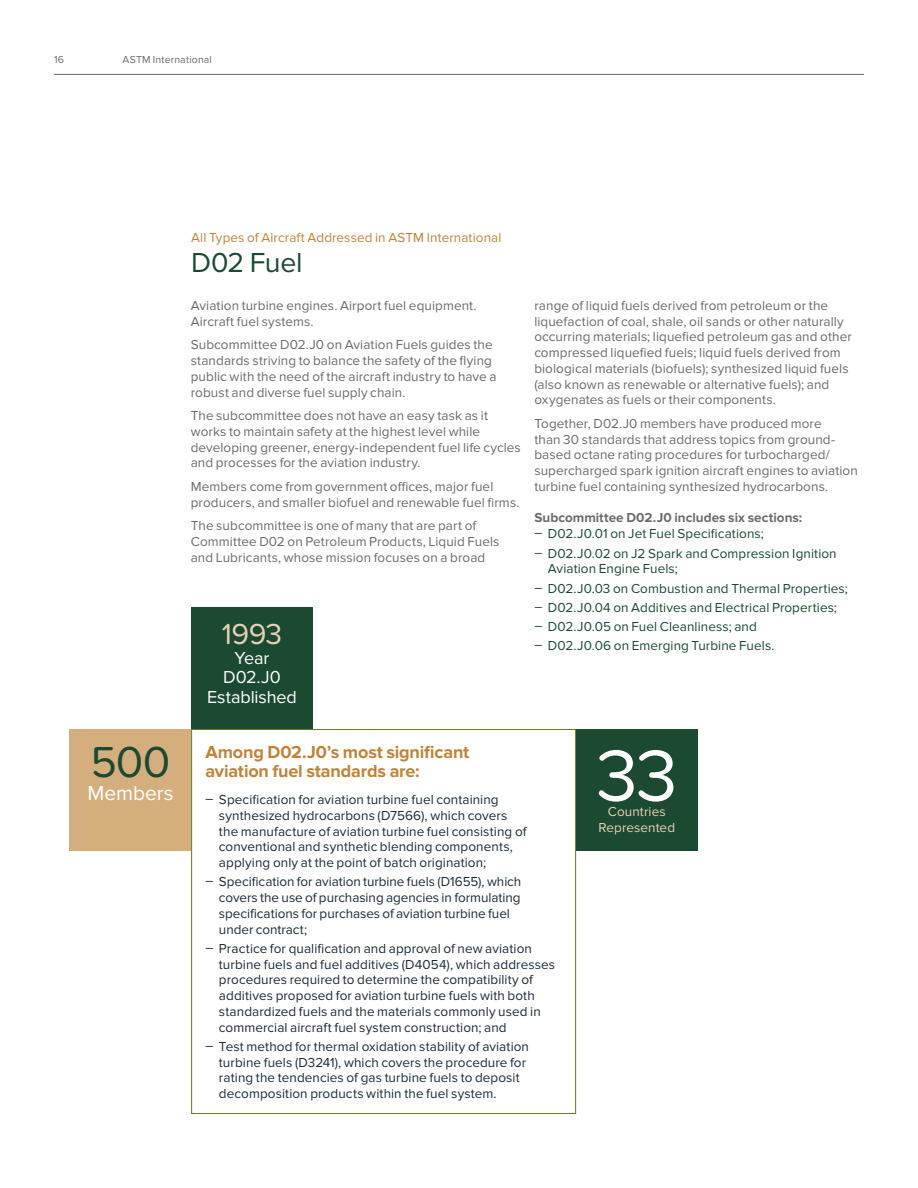
<style>
.page{position:relative;width:918px;height:1188px;background:#fff}
.page>*{position:absolute;margin:0;border:0;box-sizing:border-box;transform-origin:0 0}
.t1{font:75px "Proxima Nova Soft";color:#fff}
.t2{font:45px "Proxima Nova Soft";color:#1b4932}
.t3{font:30px "Proxima Nova Soft";color:#e7d1b6}
.t4{font:28.5px "Proxima Nova";letter-spacing:-.01em;color:#1b4932}
.t5{font:21px "Proxima Nova";letter-spacing:-.005em;color:#fff}
.t6{font:700 18px/19.5px "Proxima Nova";letter-spacing:-.01em;color:#bf8439}
.t7{font:18px/19.5px "Proxima Nova";letter-spacing:-.005em;color:#fff;text-align:center}
.t8{font:13.5px/15.8px "Proxima Nova";letter-spacing:.005em;color:#696b6d}
.t9{font:13.5px/15.8px "Proxima Nova";letter-spacing:.005em;color:#1c2b3a}
.t10{font:13.5px/19.2px "Proxima Nova";letter-spacing:.005em;color:#1b4932}
.t11{font:13.5px "Proxima Nova";letter-spacing:.005em;color:#bf8439}
.t12{font:700 13.5px "Proxima Nova";letter-spacing:.005em;color:#696b6d}
.t13{font:13.5px/15.8px "Proxima Nova";letter-spacing:.005em;color:#e7d1b6;text-align:center}
.t14{font:10.5px "Proxima Nova";letter-spacing:.015em;color:#696b6d}
</style>
<div class="page">
<hr style="left:917px;top:0;width:1px;height:1188px;background:#e9eec0">
<img style="left:917px;top:729px;width:1px;height:458px">
<hr style="left:54px;top:74px;width:810px;height:1px;background:#696b6d">
<div style="left:191px;top:729px;width:385px;height:385px;border:1px solid #5f7d23"></div>
<div style="left:191px;top:608px;width:122px;height:121px;background:#1b4932"></div>
<div style="left:70px;top:729px;width:121px;height:122px;background:#d5ae7d"></div>
<div style="left:576px;top:729px;width:122px;height:122px;background:#1b4932"></div>
<p class="t14" style="left:54px;top:53px;width:12px">16</p>
<p class="t14" style="left:123px;top:53px;width:91px">ASTM International</p>
<h2 class="t2" style="left:91px;top:737px;width:81px">500</h2>
<h3 class="t5" style="left:88px;top:781px;width:87px">Members</h3>
<p class="t11" style="left:191px;top:230px;width:312px">All Types of Aircraft Addressed in ASTM International</p>
<h3 class="t4" style="left:191px;top:246px;width:113px">D02 Fuel</h3>
<p class="t8" style="left:191px;top:298px;width:287px">Aviation turbine engines. Airport fuel equipment.<br>Aircraft fuel systems.</p>
<p class="t8" style="left:191px;top:337px;width:307px">Subcommittee D02.J0 on Aviation Fuels guides the standards striving to balance the safety of the flying public with the need of the aircraft industry to have a robust and diverse fuel supply chain.</p>
<p class="t8" style="left:191px;top:408px;width:332px">The subcommittee does not have an easy task as it works to maintain safety at the highest level while developing greener, energy-independent fuel life cycles and processes for the aviation industry.</p>
<p class="t8" style="left:191px;top:479px;width:330px">Members come from government offices, major fuel producers, and smaller biofuel and renewable fuel firms.</p>
<p class="t8" style="left:191px;top:518px;width:310px">The subcommittee is one of many that are part of<br>Committee D02 on Petroleum Products, Liquid Fuels and Lubricants, whose mission focuses on a broad</p>
<h3 class="t3" style="left:222px;top:617px;width:62px">1993</h3>
<h3 class="t7" style="left:207px;top:648px;width:91px">Year<br>D02.J0<br>Established</h3>
<p class="t8" style="left:534px;top:298px;width:319px">range of liquid fuels derived from petroleum or the liquefaction of coal, shale, oil sands or other naturally occurring materials; liquefied petroleum gas and other compressed liquefied fuels; liquid fuels derived from biological materials (biofuels); synthesized liquid fuels (also known as renewable or alternative fuels); and oxygenates as fuels or their components.</p>
<p class="t8" style="left:534px;top:416px;width:325px">Together, D02.J0 members have produced more<br>than 30 standards that address topics from ground&shy;based octane rating procedures for turbocharged/ supercharged spark ignition aircraft engines to aviation turbine fuel containing synthesized hydrocarbons.</p>
<p class="t12" style="left:534px;top:510px;width:269px">Subcommittee D02.J0 includes six sections:</p>
<p class="t10" style="left:534px;top:524px;width:304px">ͽ D02.J0.01 on Jet Fuel Specifications;<br>ͽ D02.J0.02 on J2 Spark and Compression Ignition</p>
<p class="t10" style="left:534px;top:559px;width:315px;text-indent:13px">Aviation Engine Fuels;<br>ͽ D02.J0.03 on Combustion and Thermal Properties; ͽ D02.J0.04 on Additives and Electrical Properties;<br>ͽ D02.J0.05 on Fuel Cleanliness; and<br>ͽ D02.J0.06 on Emerging Turbine Fuels.</p>
<h3 class="t6" style="left:206px;top:742px;width:265px">Among D02.J0’s most significant aviation fuel standards are:</h3>
<p class="t9" style="left:219px;top:792px;width:309px;text-indent:-13px">ͽ Specification for aviation turbine fuel containing synthesized hydrocarbons (D7566), which covers the manufacture of aviation turbine fuel consisting of conventional and synthetic blending components, applying only at the point of batch origination;</p>
<p class="t9" style="left:219px;top:874px;width:304px;text-indent:-14px">ͽ Specification for aviation turbine fuels (D1655), which covers the use of purchasing agencies in formulating specifications for purchases of aviation turbine fuel under contract;</p>
<p class="t9" style="left:219px;top:941px;width:338px;text-indent:-13px">ͽ Practice for qualification and approval of new aviation turbine fuels and fuel additives (D4054), which addresses procedures required to determine the compatibility of additives proposed for aviation turbine fuels with both standardized fuels and the materials commonly used in commercial aircraft fuel system construction; and</p>
<p class="t9" style="left:219px;top:1039px;width:312px;text-indent:-14px">ͽ Test method for thermal oxidation stability of aviation turbine fuels (D3241), which covers the procedure for rating the tendencies of gas turbine fuels to deposit decomposition products within the fuel system.</p>
<h1 class="t1" style="left:596px;top:733px;width:83px">33</h1>
<p class="t13" style="left:598px;top:804px;width:78px">Countries<br>Represented</p>
</div>
